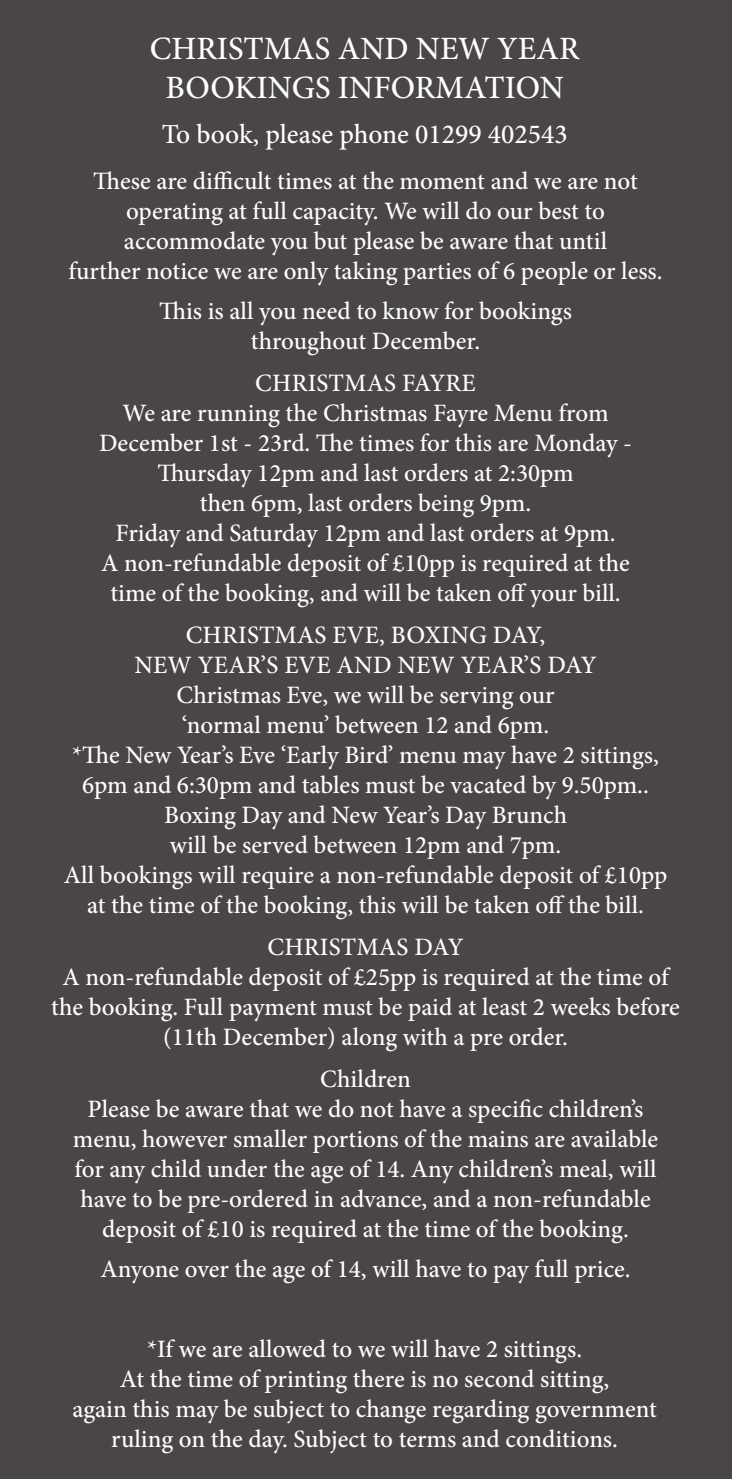
<style>
.page{position:relative;width:732px;height:1479px;background:#fff}
.page>*{position:absolute;margin:0;border:0;box-sizing:border-box;transform-origin:0 0}
.t1{font:500 32.5px/39px "Minion Pro";color:#fff;text-align:center}
.t2{font:500 27.5px "Minion Pro";color:#fff}
.t3{font:500 25px/30px "Minion Pro";color:#fff;text-align:center}
</style>
<div class="page">
<div style="left:0;top:0;width:731px;height:1478px;background:#494645"></div>
<p class="t1" style="left:150px;top:30px;width:431px">CHRISTMAS AND NEW YEAR<br>BOOKINGS INFORMATION</p>
<p class="t2" style="left:162px;top:116px;width:407px">To book, please phone 01299 402543</p>
<p class="t3" style="left:68px;top:166px;width:595px">These are difficult times at the moment and we are not operating at full capacity. We will do our best to accommodate you but please be aware that until<br>further notice we are only taking parties of 6 people or less.</p>
<p class="t3" style="left:159px;top:296px;width:414px">This is all you need to know for bookings throughout December.</p>
<p class="t3" style="left:255px;top:368px;width:222px">CHRISTMAS FAYRE</p>
<p class="t3" style="left:99px;top:398px;width:534px">We are running the Christmas Fayre Menu from December 1st - 23rd. The times for this are Monday - Thursday 12pm and last orders at 2:30pm<br>then 6pm, last orders being 9pm.<br>Friday and Saturday 12pm and last orders at 9pm.</p>
<p class="t3" style="left:101px;top:548px;width:530px">A non-refundable deposit of £10pp is required at the time of the booking, and will be taken off your bill.</p>
<p class="t3" style="left:134px;top:620px;width:463px">CHRISTMAS EVE, BOXING DAY,<br>NEW YEAR’S EVE AND NEW YEAR’S DAY</p>
<p class="t3" style="left:64px;top:680px;width:604px">Christmas Eve, we will be serving our<br>‘normal menu’ between 12 and 6pm.<br>*The New Year’s Eve ‘Early Bird’ menu may have 2 sittings, 6pm and 6:30pm and tables must be vacated by 9.50pm..<br>Boxing Day and New Year’s Day Brunch<br>will be served between 12pm and 7pm.<br>All bookings will require a non-refundable deposit of £10pp at the time of the booking, this will be taken off the bill.</p>
<p class="t3" style="left:267px;top:932px;width:198px">CHRISTMAS DAY</p>
<p class="t3" style="left:51px;top:962px;width:630px">A non-refundable deposit of £25pp is required at the time of the booking. Full payment must be paid at least 2 weeks before (11th December) along with a pre order.</p>
<p class="t3" style="left:320px;top:1064px;width:92px">Children</p>
<p class="t3" style="left:73px;top:1094px;width:586px">Please be aware that we do not have a specific children’s menu, however smaller portions of the mains are available for any child under the age of 14. Any children’s meal, will have to be pre-ordered in advance, and a non-refundable deposit of £10 is required at the time of the booking.</p>
<p class="t3" style="left:100px;top:1254px;width:531px">Anyone over the age of 14, will have to pay full price.</p>
<p class="t3" style="left:72px;top:1333px;width:585px">*If we are allowed to we will have 2 sittings.<br>At the time of printing there is no second sitting,<br>again this may be subject to change regarding government ruling on the day. Subject to terms and conditions.</p>
</div>
